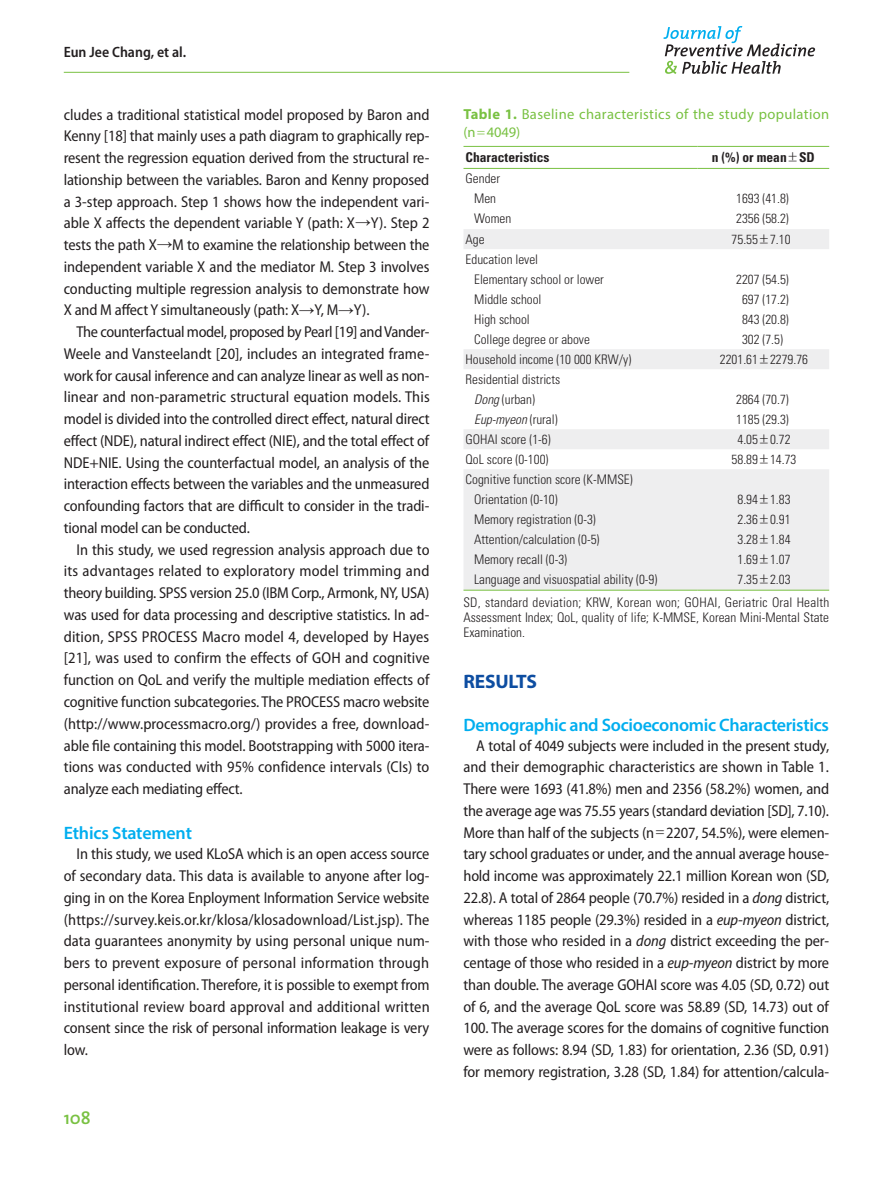
<style>
.page{position:relative;width:893px;height:1191px;background:#fff}
.page>*{position:absolute;margin:0;border:0;box-sizing:border-box;transform-origin:0 0}
.jpmph_대제목{font:700 19.5px "Myriad Pro";letter-spacing:-.01em;color:#0d4da1}
.jpmph_중제목{font:600 18px "Myriad Pro";letter-spacing:-.02em;color:#00aeef}
.t1{font:600 18px "The Mix";color:#79c142}
.jpmph_본문{font:semi-condensed 15.75px/21.8px "Myriad Pro";letter-spacing:-.01em;color:#231f20;text-align:justify}
.jpmph_하시라-이름{font:600 semi-condensed 15px "Myriad Pro";color:#231f20}
.jpmph_표그림캡션{font:14.55px/18.8px "Myriad Pro";letter-spacing:.025em;color:#79c142}
.jpmph_표머리{font:700 condensed 13.5px "Univers LT Std";color:#231f20}
.jpmph_표본문{font:300 condensed 13.2px/15px "Univers LT Std";color:#231f20;text-align:justify}
.jpmph_표본문-2{font:italic 300 condensed 13.2px "Univers LT Std";color:#231f20}
.s1{font-family:"Times New Roman";font-stretch:normal}
.s2{font-weight:700}
.s3{font-family:"Dotum"}
.s4{font-family:"Dotum";font-weight:400;font-stretch:normal}
.s5{font-style:italic}
.s6{font-style:normal}
.s7{font-family:"Dotum";font-stretch:normal}
</style>
<div class="page">
<hr style="left:64px;top:72px;width:565px;height:1px;background:#79c142">
<svg style="left:663px;top:26px;width:152px;height:48px"></svg>
<svg style="left:464px;top:167px;width:365px;height:1px"></svg>
<svg style="left:463px;top:229px;width:366px;height:361px;fill:#f6f6f7"></svg>
<hr style="left:463px;top:146px;width:234px;height:1px;background:#79c142">
<hr style="left:697px;top:146px;width:132px;height:1px;background:#79c142">
<hr style="left:463px;top:168px;width:234px;height:1px;background:#79c142">
<hr style="left:697px;top:168px;width:132px;height:1px;background:#79c142">
<hr style="left:463px;top:590px;width:234px;height:1px;background:#79c142">
<hr style="left:697px;top:590px;width:132px;height:1px;background:#79c142">
<p class="jpmph_하시라-이름" style="left:64px;top:43px;width:124px">Eun Jee Chang, et al.</p>
<p class="jpmph_본문" style="left:64px;top:104px;width:367px">cludes a traditional statistical model proposed by Baron and Kenny [18] that mainly uses a path diagram to graphically rep&shy;resent the regression equation derived from the structural re&shy;lationship between the variables. Baron and Kenny proposed a 3-step approach. Step 1 shows how the independent vari&shy;able X affects the dependent variable Y (path: X<span class="s1">→</span>Y). Step 2 tests the path X<span class="s1">→</span>M to examine the relationship between the independent variable X and the mediator M. Step 3 involves conducting multiple regression analysis to demonstrate how X and M affect Y simultaneously (path: X<span class="s1">→</span>Y, M<span class="s1">→</span>Y).</p>
<p class="jpmph_본문" style="left:64px;top:321px;width:367px;text-indent:13px">The counterfactual model, proposed by Pearl [19] and Vander-Weele and Vansteelandt [20], includes an integrated frame&shy;work for causal inference and can analyze linear as well as non&shy;linear and non-parametric structural equation models. This model is divided into the controlled direct effect, natural direct effect (NDE), natural indirect effect (NIE), and the total effect of NDE+NIE. Using the counterfactual model, an analysis of the interaction effects between the variables and the unmeasured confounding factors that are difficult to consider in the tradi&shy;tional model can be conducted.</p>
<p class="jpmph_본문" style="left:64px;top:539px;width:367px;text-indent:13px">In this study, we used regression analysis approach due to its advantages related to exploratory model trimming and theory building. SPSS version 25.0 (IBM Corp., Armonk, NY, USA) was used for data processing and descriptive statistics. In ad&shy;dition, SPSS PROCESS Macro model 4, developed by Hayes [21], was used to confirm the effects of GOH and cognitive function on QoL and verify the multiple mediation effects of cognitive function subcategories. The PROCESS macro website (http://www.processmacro.org/) provides a free, download&shy;able file containing this model. Bootstrapping with 5000 itera&shy;tions was conducted with 95% confidence intervals (CIs) to analyze each mediating effect.</p>
<p class="jpmph_중제목" style="left:64px;top:822px;width:130px">Ethics Statement</p>
<p class="jpmph_본문" style="left:64px;top:843px;width:367px;text-indent:13px">In this study, we used KLoSA which is an open access source of secondary data. This data is available to anyone after log&shy;ging in on the Korea Enployment Information Service website (https://survey.keis.or.kr/klosa/klosadownload/List.jsp). The data guarantees anonymity by using personal unique num&shy;bers to prevent exposure of personal information through personal identification. Therefore, it is possible to exempt from institutional review board approval and additional written consent since the risk of personal information leakage is very low.</p>
<p class="t1" style="left:64px;top:1103px;width:29px">108</p>
<p class="jpmph_표그림캡션" style="left:463px;top:104px;width:367px"><span class="s2">Table 1.</span> Baseline characteristics of the study population (n<span class="s3">=</span>4049)</p>
<p class="jpmph_표머리" style="left:466px;top:149px;width:85px">Characteristics</p>
<p class="jpmph_표머리" style="left:712px;top:149px;width:105px">n (%) or mean<span class="s4">±</span>SD</p>
<p class="jpmph_표본문" style="left:466px;top:171px;width:36px">Gender</p>
<p class="jpmph_표본문" style="left:474px;top:191px;width:23px">Men</p>
<p class="jpmph_표본문" style="left:736px;top:191px;width:54px">1693 (41.8)</p>
<p class="jpmph_표본문" style="left:474px;top:211px;width:39px">Women</p>
<p class="jpmph_표본문" style="left:736px;top:211px;width:54px">2356 (58.2)</p>
<p class="jpmph_표본문" style="left:466px;top:231px;width:21px">Age</p>
<p class="jpmph_표본문" style="left:732px;top:231px;width:60px">75.55<span class="s4">±</span>7.10</p>
<p class="jpmph_표본문" style="left:466px;top:251px;width:74px">Education level</p>
<p class="jpmph_표본문" style="left:474px;top:271px;width:131px">Elementary school or lower</p>
<p class="jpmph_표본문" style="left:736px;top:271px;width:54px">2207 (54.5)</p>
<p class="jpmph_표본문" style="left:474px;top:291px;width:69px">Middle school</p>
<p class="jpmph_표본문" style="left:742px;top:291px;width:48px">697 (17.2)</p>
<p class="jpmph_표본문" style="left:474px;top:311px;width:57px">High school</p>
<p class="jpmph_표본문" style="left:742px;top:311px;width:48px">843 (20.8)</p>
<p class="jpmph_표본문" style="left:474px;top:331px;width:117px">College degree or above</p>
<p class="jpmph_표본문" style="left:742px;top:331px;width:43px">302 (7.5)</p>
<p class="jpmph_표본문" style="left:466px;top:351px;width:167px">Household income (10 000 KRW/y)</p>
<p class="jpmph_표본문" style="left:720px;top:351px;width:90px">2201.61<span class="s4">±</span>2279.76</p>
<p class="jpmph_표본문" style="left:466px;top:371px;width:96px">Residential districts</p>
<p class="jpmph_표본문" style="left:474px;top:391px;width:62px"><span class="s5">Dong</span> (urban)</p>
<p class="jpmph_표본문" style="left:736px;top:391px;width:54px">2864 (70.7)</p>
<p class="jpmph_표본문-2" style="left:474px;top:411px;width:85px">Eup-myeon <span class="s6">(rural)</span></p>
<p class="jpmph_표본문" style="left:736px;top:411px;width:54px">1185 (29.3)</p>
<p class="jpmph_표본문" style="left:466px;top:431px;width:87px">GOHAI score (1-6)</p>
<p class="jpmph_표본문" style="left:737px;top:431px;width:55px">4.05<span class="s4">±</span>0.72</p>
<p class="jpmph_표본문" style="left:466px;top:451px;width:84px">QoL score (0-100)</p>
<p class="jpmph_표본문" style="left:732px;top:451px;width:66px">58.89<span class="s4">±</span>14.73</p>
<p class="jpmph_표본문" style="left:466px;top:471px;width:169px">Cognitive function score (K-MMSE)</p>
<p class="jpmph_표본문" style="left:474px;top:491px;width:85px">Orientation (0-10)</p>
<p class="jpmph_표본문" style="left:737px;top:491px;width:55px">8.94<span class="s4">±</span>1.83</p>
<p class="jpmph_표본문" style="left:474px;top:511px;width:123px">Memory registration (0-3)</p>
<p class="jpmph_표본문" style="left:737px;top:511px;width:55px">2.36<span class="s4">±</span>0.91</p>
<p class="jpmph_표본문" style="left:474px;top:531px;width:127px">Attention/calculation (0-5)</p>
<p class="jpmph_표본문" style="left:737px;top:531px;width:55px">3.28<span class="s4">±</span>1.84</p>
<p class="jpmph_표본문" style="left:474px;top:551px;width:95px">Memory recall (0-3)</p>
<p class="jpmph_표본문" style="left:737px;top:551px;width:55px">1.69<span class="s4">±</span>1.07</p>
<p class="jpmph_표본문" style="left:474px;top:571px;width:185px">Language and visuospatial ability (0-9)</p>
<p class="jpmph_표본문" style="left:737px;top:571px;width:55px">7.35<span class="s4">±</span>2.03</p>
<p class="jpmph_표본문" style="left:463px;top:595px;width:367px">SD, standard deviation; KRW, Korean won; GOHAI, Geriatric Oral Health Assessment Index; QoL, quality of life; K-MMSE, Korean Mini-Mental State Examination.</p>
<p class="jpmph_대제목" style="left:463px;top:669px;width:75px">RESULTS</p>
<p class="jpmph_중제목" style="left:463px;top:713px;width:367px">Demographic and Socioeconomic Characteristics</p>
<p class="jpmph_본문" style="left:463px;top:734px;width:367px;text-indent:13px">A total of 4049 subjects were included in the present study, and their demographic characteristics are shown in Table 1.<br>There were 1693 (41.8%) men and 2356 (58.2%) women, and the average age was 75.55 years (standard deviation [SD], 7.10).<br>More than half of the subjects (n<span class="s7">=</span>2207, 54.5%), were elemen&shy;tary school graduates or under, and the annual average house&shy;hold income was approximately 22.1 million Korean won (SD, 22.8). A total of 2864 people (70.7%) resided in a <span class="s5">dong</span> district, whereas 1185 people (29.3%) resided in a <span class="s5">eup-myeon</span> district, with those who resided in a <span class="s5">dong</span> district exceeding the per&shy;centage of those who resided in a <span class="s5">eup-myeon</span> district by more than double. The average GOHAI score was 4.05 (SD, 0.72) out of 6, and the average QoL score was 58.89 (SD, 14.73) out of 100. The average scores for the domains of cognitive function were as follows: 8.94 (SD, 1.83) for orientation, 2.36 (SD, 0.91) for memory registration, 3.28 (SD, 1.84) for attention/calcula-</p>
</div>
